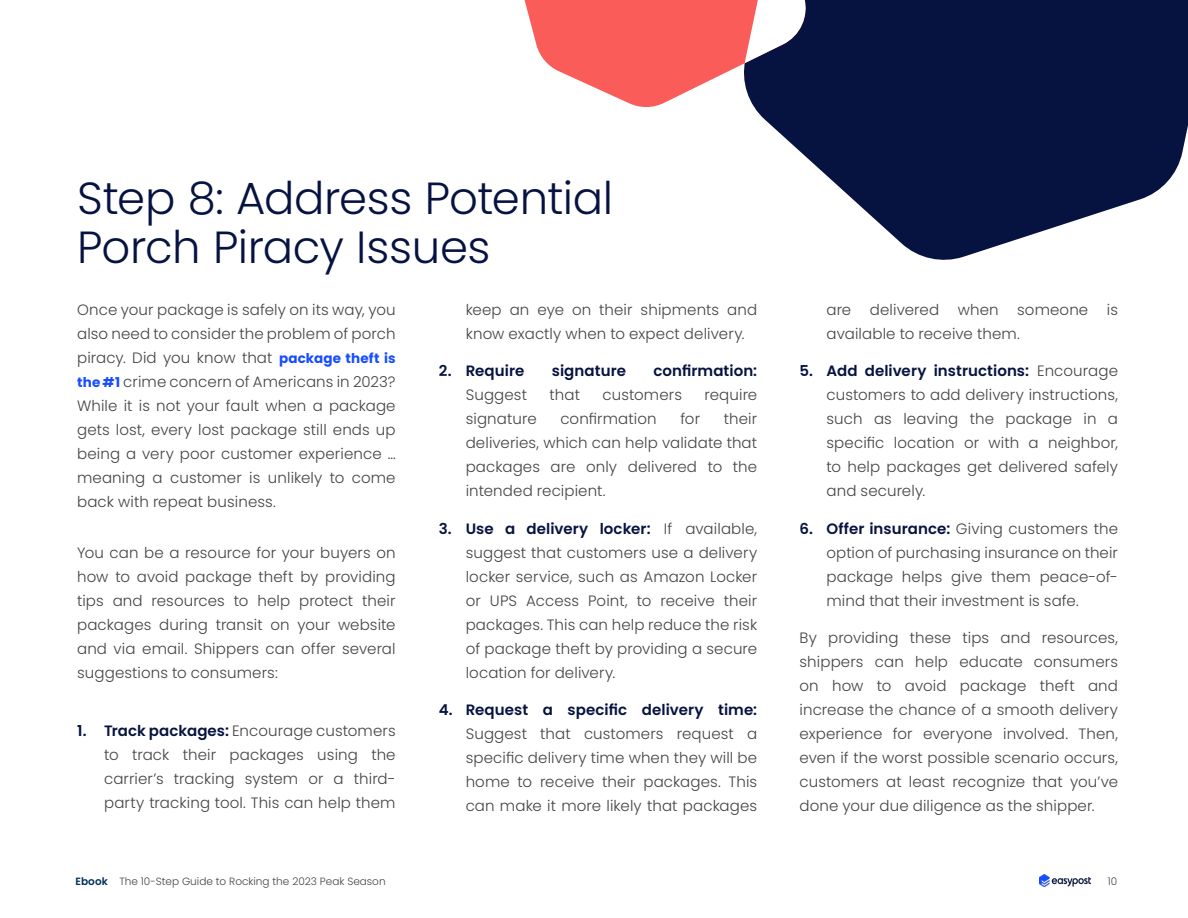
<style>
.page{position:relative;width:1188px;height:918px;background:#fff}
.page>*{position:absolute;margin:0;border:0;box-sizing:border-box;transform-origin:0 0}
.Heading_2{font:300 45px/49.5px "Poppins";letter-spacing:-.01em;color:#061340}
.Paragraph{font:300 15px/24px "Poppins";letter-spacing:.01em;color:#444;text-align:justify}
.Infographic_Heading{font:300 15px/24px "Poppins";letter-spacing:.01em;color:#444;text-align:justify}
.t1{font:600 15px "Poppins";letter-spacing:.005em;color:#061340}
.t2{font:300 10.5px "Poppins";color:#444}
.s1{font-weight:700;font-size:13.5px;color:#164dff}
.s2{font-weight:600;color:#061340}
.s3{font-weight:600;color:#00305c}
</style>
<div class="page">
<img style="left:1039px;top:875px;width:52px;height:12px">
<svg style="left:755px;top:0;width:433px;height:260px;fill:#061340"></svg>
<svg style="left:524px;top:0;width:285px;height:108px"></svg>
<p class="Heading_2" style="left:77px;top:174px;width:537px">Step 8: Address Potential<br>Porch Piracy Issues</p>
<p class="Paragraph" style="left:77px;top:298px;width:320px">Once your package is safely on its way, you also need to consider the problem of porch piracy. Did you know that <span class="s1">package theft is the #1</span> crime concern of Americans in 2023?<br>While it is not your fault when a package gets lost, every lost package still ends up being a very poor customer experience … meaning a customer is unlikely to come back with repeat business.</p>
<p class="Paragraph" style="left:77px;top:541px;width:320px">You can be a resource for your buyers on how to avoid package theft by providing tips and resources to help protect their packages during transit on your website and via email. Shippers can offer several suggestions to consumers:</p>
<p class="Paragraph" style="left:104px;top:718px;width:293px;text-indent:-27px"><span class="s2">1. Track packages:</span> Encourage customers to track their packages using the carrier’s tracking system or a third&shy;party tracking tool. This can help them</p>
<p class="Paragraph" style="left:466px;top:298px;width:293px">keep an eye on their shipments and know exactly when to expect delivery.</p>
<p class="t1" style="left:439px;top:362px;width:87px">2. Require</p>
<p class="t1" style="left:552px;top:362px;width:76px">signature</p>
<p class="t1" style="left:653px;top:362px;width:105px">confirmation:</p>
<p class="Paragraph" style="left:466px;top:383px;width:63px">Suggest</p>
<p class="Paragraph" style="left:550px;top:383px;width:32px">that</p>
<p class="Paragraph" style="left:603px;top:383px;width:81px">customers</p>
<p class="Paragraph" style="left:704px;top:383px;width:54px">require</p>
<p class="Paragraph" style="left:466px;top:407px;width:72px">signature</p>
<p class="Paragraph" style="left:560px;top:407px;width:98px">confirmation</p>
<p class="Paragraph" style="left:680px;top:407px;width:21px">for</p>
<p class="Paragraph" style="left:466px;top:407px;width:293px;text-indent:258px">their deliveries, which can help validate that packages are only delivered to the intended recipient.</p>
<p class="Paragraph" style="left:466px;top:517px;width:293px;text-indent:-27px"><span class="s2">3. Use a delivery locker:</span> If available, suggest that customers use a delivery locker service, such as Amazon Locker or UPS Access Point, to receive their packages. This can help reduce the risk of package theft by providing a secure location for delivery.</p>
<p class="Paragraph" style="left:466px;top:698px;width:293px;text-indent:-27px"><span class="s2">4. Request a specific delivery time:<br></span>Suggest that customers request a specific delivery time when they will be home to receive their packages. This can make it more likely that packages</p>
<p class="Paragraph" style="left:826px;top:298px;width:293px">are delivered when someone is available to receive them.</p>
<p class="Paragraph" style="left:826px;top:359px;width:293px;text-indent:-27px"><span class="s2">5. Add delivery instructions:</span> Encourage customers to add delivery instructions, such as leaving the package in a specific location or with a neighbor, to help packages get delivered safely and securely.</p>
<p class="Paragraph" style="left:826px;top:517px;width:293px;text-indent:-27px"><span class="s2">6. Offer insurance:</span> Giving customers the option of purchasing insurance on their package helps give them peace-of&shy;mind that their investment is safe.</p>
<p class="Infographic_Heading" style="left:800px;top:626px;width:320px">By providing these tips and resources, shippers can help educate consumers on how to avoid package theft and increase the chance of a smooth delivery experience for everyone involved. Then, even if the worst possible scenario occurs, customers at least recognize that you’ve done your due diligence as the shipper.</p>
<p class="t2" style="left:76px;top:875px;width:312px"><span class="s3">Ebook</span> The 10-Step Guide to Rocking the 2023 Peak Season</p>
<p class="t2" style="left:1108px;top:875px;width:11px">10</p>
</div>
